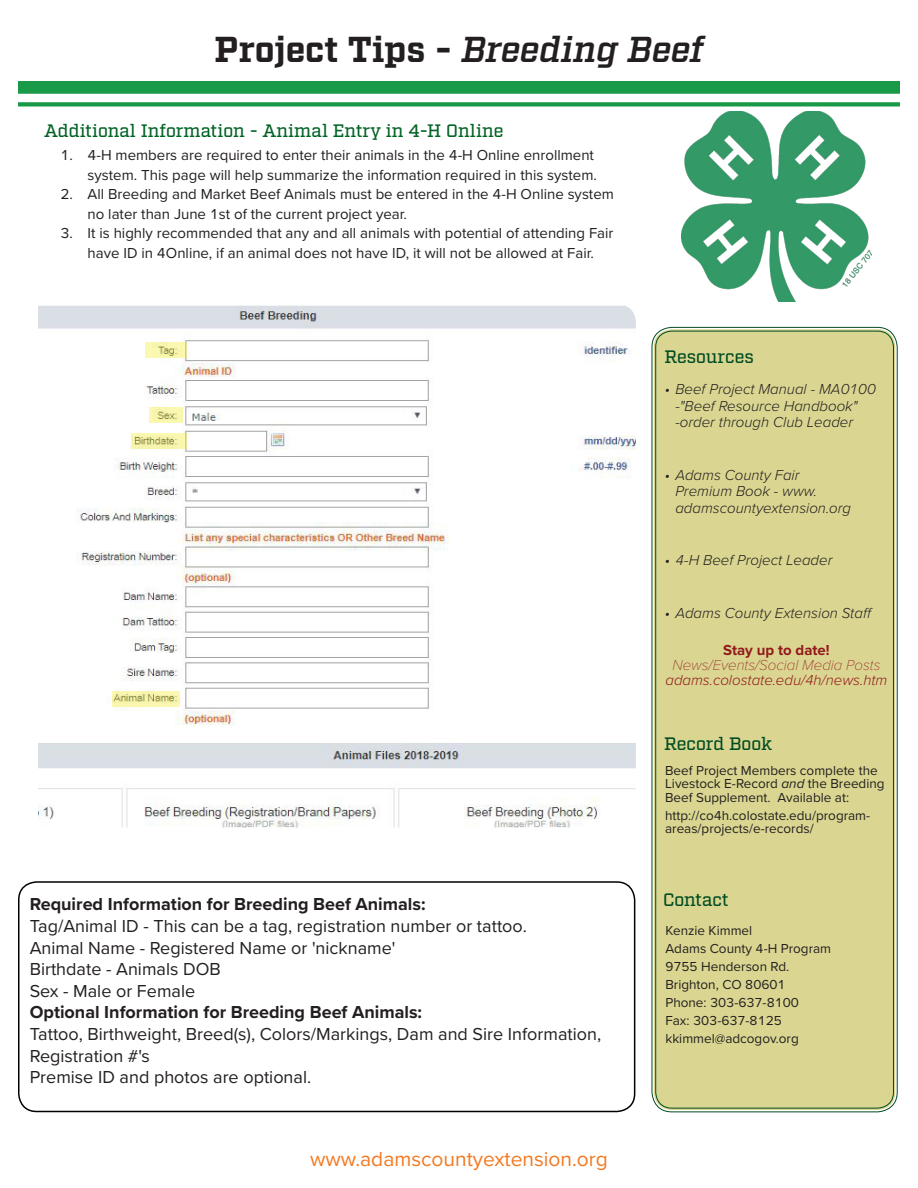
<style>
.page{position:relative;width:918px;height:1188px;background:#fff}
.page>*{position:absolute;margin:0;border:0;box-sizing:border-box;transform-origin:0 0}
.t1{font:700 36px "Factoria";color:#231f20}
.t2{font:21px "Proxima Nova";color:#f47921}
.t3{font:18px/21.6px "Proxima Nova";color:#231f20}
.t4{font:700 18px "Proxima Nova";color:#231f20}
.t5{font:500 18px "Factoria";color:#006224}
.t6{font:500 18px "Factoria";letter-spacing:-.01em;color:#004c23}
.t7{font:15px/19.5px "Proxima Nova";color:#231f20;text-align:right}
.t8{font:italic 300 15px/16.5px "Proxima Nova";color:#231f20}
.t9{font:italic 300 15px "Proxima Nova";color:#93191c}
.t10{font:italic 100 15px "Proxima Nova";color:#93191c}
.t11{font:700 15px "Proxima Nova";color:#93191c}
.Sidebar_Copy{font:13.5px/13.5px "Proxima Nova";color:#231f20}
.s1{font-weight:600;font-style:italic}
.s2{font-style:italic}
</style>
<div class="page">
<div style="left:654px;top:329px;width:241px;height:781px;background:#dad691;border-radius:18px"></div>
<div style="left:652px;top:327px;width:246px;height:785px;border:1px solid #004c23;border-radius:20px"></div>
<div style="left:655px;top:331px;width:239px;height:778px;border:1px solid #004c23;border-radius:16px"></div>
<img style="left:38px;top:306px;width:598px;height:522px">
<img style="left:681px;top:111px;width:191px;height:191px">
<div style="left:18px;top:881px;width:617px;height:231px;border:2px solid #000;border-radius:18px"></div>
<div style="left:18px;top:81px;width:882px;height:13px;background:#189a48"></div>
<div style="left:18px;top:102px;width:882px;height:5px;background:#189a48"></div>
<svg style="left:146px;top:342px;width:41px;height:15px"></svg>
<svg style="left:112px;top:691px;width:68px;height:15px"></svg>
<svg style="left:131px;top:433px;width:56px;height:16px"></svg>
<svg style="left:150px;top:408px;width:33px;height:15px"></svg>
<p class="t1" style="left:215px;top:27px;width:490px">Project Tips - <span class="s1">Breeding Beef</span></p>
<p class="t5" style="left:44px;top:120px;width:461px">Additional Information - Animal Entry in 4-H Online</p>
<p class="t7" style="left:61px;top:145px;width:538px">1. 4-H members are required to enter their animals in the 4-H Online enrollment system. This page will help summarize the information required in this system.</p>
<p class="t7" style="left:88px;top:184px;width:528px;text-align:left;text-indent:-27px">2. All Breeding and Market Beef Animals must be entered in the 4-H Online system no later than June 1st of the current project year.</p>
<p class="t7" style="left:61px;top:223px;width:554px;text-align:center">3. It is highly recommended that any and all animals with potential of attending Fair have ID in 4Online, if an animal does not have ID, it will not be allowed at Fair.</p>
<p class="t4" style="left:30px;top:891px;width:397px">Required Information for Breeding Beef Animals:</p>
<p class="t3" style="left:30px;top:914px;width:499px">Tag/Animal ID - This can be a tag, registration number or tattoo.</p>
<p class="t3" style="left:30px;top:936px;width:367px">Animal Name - Registered Name or 'nickname'</p>
<p class="t3" style="left:30px;top:958px;width:193px">Birthdate - Animals DOB</p>
<p class="t3" style="left:30px;top:979px;width:167px">Sex - Male or Female</p>
<p class="t4" style="left:30px;top:999px;width:394px">Optional Information for Breeding Beef Animals:</p>
<p class="t3" style="left:30px;top:1022px;width:573px">Tattoo, Birthweight, Breed(s), Colors/Markings, Dam and Sire Information,<br>Registration #'s</p>
<p class="t3" style="left:30px;top:1066px;width:283px">Premise ID and photos are optional.</p>
<p class="t2" style="left:310px;top:1143px;width:299px">www.adamscountyextension.org</p>
<p class="t6" style="left:665px;top:346px;width:91px">Resources</p>
<p class="t8" style="left:675px;top:380px;width:202px;text-indent:-10px">• Beef Project Manual - MA0100 -"Beef Resource Handbook" -order through Club Leader</p>
<p class="t8" style="left:675px;top:466px;width:177px;text-indent:-10px">• Adams County Fair<br>Premium Book - www. adamscountyextension.org</p>
<p class="t8" style="left:665px;top:551px;width:169px">• 4-H Beef Project Leader</p>
<p class="t8" style="left:665px;top:604px;width:209px">• Adams County Extension Staff</p>
<p class="t11" style="left:723px;top:639px;width:108px">Stay up to date!</p>
<p class="t10" style="left:672px;top:654px;width:210px">News/Events/Social Media Posts</p>
<p class="t9" style="left:665px;top:669px;width:224px">adams.colostate.edu/4h/news.htm</p>
<p class="t6" style="left:664px;top:733px;width:109px">Record Book</p>
<p class="Sidebar_Copy" style="left:665px;top:763px;width:221px">Beef Project Members complete the<br>Livestock E-Record <span class="s2">and</span> the Breeding<br>Beef Supplement. Available at:</p>
<p class="Sidebar_Copy" style="left:665px;top:808px;width:207px">http://co4h.colostate.edu/program&shy;areas/projects/e-records/</p>
<p class="t6" style="left:663px;top:889px;width:67px">Contact</p>
<p class="Sidebar_Copy" style="left:665px;top:923px;width:88px">Kenzie Kimmel</p>
<p class="Sidebar_Copy" style="left:665px;top:941px;width:167px">Adams County 4-H Program</p>
<p class="Sidebar_Copy" style="left:665px;top:959px;width:125px">9755 Henderson Rd.</p>
<p class="Sidebar_Copy" style="left:665px;top:977px;width:122px">Brighton, CO 80601</p>
<p class="Sidebar_Copy" style="left:665px;top:995px;width:135px">Phone: 303-637-8100</p>
<p class="Sidebar_Copy" style="left:665px;top:1013px;width:118px">Fax: 303-637-8125</p>
<p class="Sidebar_Copy" style="left:665px;top:1031px;width:135px">kkimmel@adcogov.org</p>
</div>
